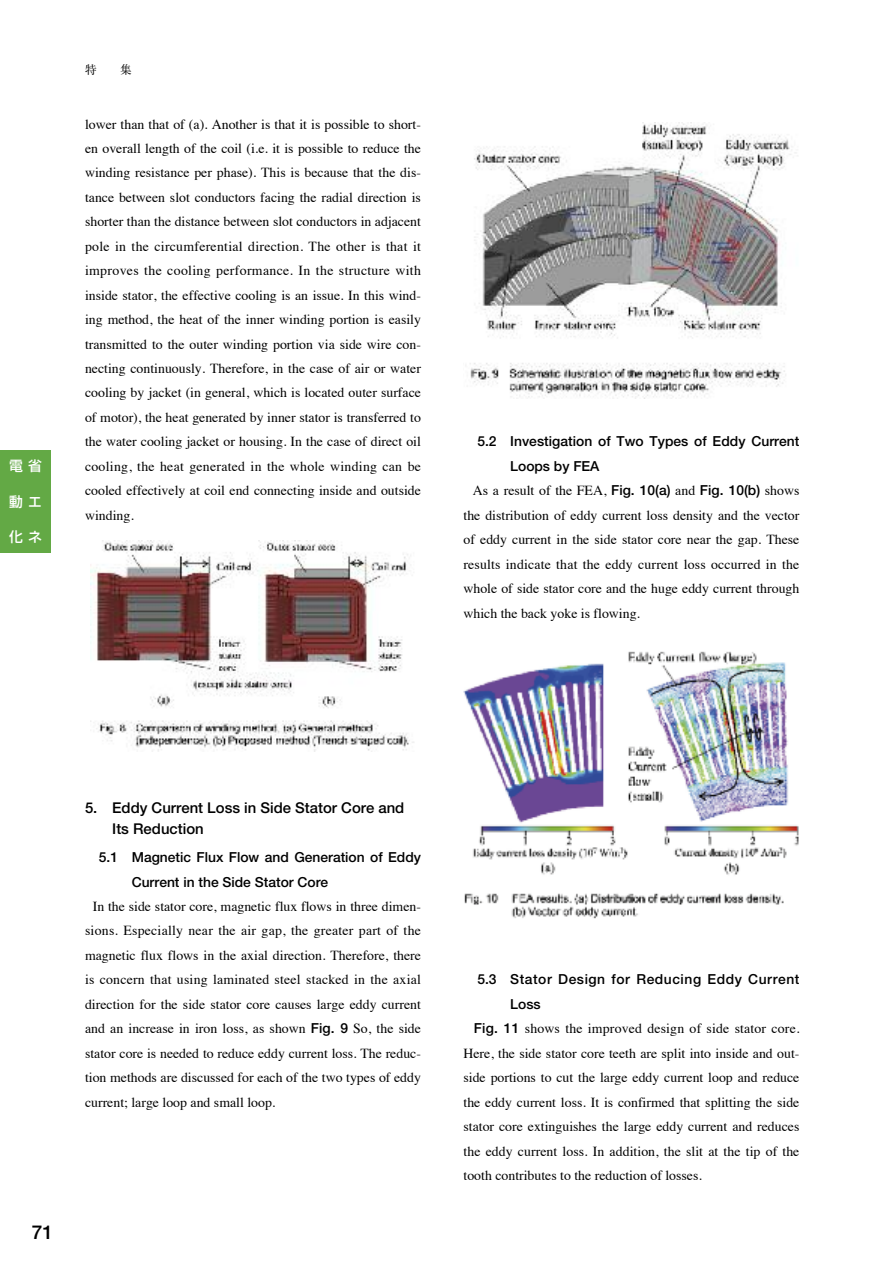
<style>
.page{position:relative;width:893px;height:1263px;background:#fff}
.page>*{position:absolute;margin:0;border:0;box-sizing:border-box;transform-origin:0 0}
.t1{font:700 19.2px "Futo Go B101";color:#000}
.t2{font:700 14.85px/21.3px "Futo Go B101";color:#000}
.t3{font:13.8px/24.5px "Times";color:#000;text-align:justify}
.t4{font:700 13.8px/24.5px "Futo Go B101";color:#000}
.t5{font:700 13.8px/24.5px "Futo Go B101";letter-spacing:.04em;color:#000}
.t6{font:500 13.8px "Shin Go";color:#fff}
.t7{font:11.7px "Ryumin";color:#000}
.s1{font-family:"Futo Go B101";font-weight:700}
</style>
<div class="page">
<div style="left:0;top:451px;width:51px;height:102px;background:#63a945"></div>
<img style="left:90px;top:540px;width:324px;height:212px">
<img style="left:470px;top:123px;width:326px;height:275px">
<img style="left:463px;top:651px;width:336px;height:268px">
<p class="t6" style="left:9px;top:457px;width:34px">電省</p>
<p class="t6" style="left:9px;top:493px;width:34px">動エ</p>
<p class="t6" style="left:9px;top:528px;width:34px">化ネ</p>
<p class="t7" style="left:85px;top:62px;width:13px">特</p>
<p class="t7" style="left:120px;top:62px;width:13px">集</p>
<p class="t3" style="left:85px;top:113px;width:337px">lower than that of (a). Another is that it is possible to short&shy;en overall length of the coil (i.e. it is possible to reduce the winding resistance per phase). This is because that the dis&shy;tance between slot conductors facing the radial direction is shorter than the distance between slot conductors in adjacent pole in the circumferential direction. The other is that it improves the cooling performance. In the structure with inside stator, the effective cooling is an issue. In this wind&shy;ing method, the heat of the inner winding portion is easily transmitted to the outer winding portion via side wire con&shy;necting continuously. Therefore, in the case of air or water cooling by jacket (in general, which is located outer surface of motor), the heat generated by inner stator is transferred to the water cooling jacket or housing. In the case of direct oil cooling, the heat generated in the whole winding can be cooled effectively at coil end connecting inside and outside winding.</p>
<p class="t4" style="left:510px;top:429px;width:291px;text-indent:-33px">5.2 Investigation of Two Types of Eddy Current<br>Loops by FEA</p>
<p class="t3" style="left:463px;top:480px;width:337px;text-indent:9px">As a result of the FEA, <span class="s1">Fig. 10(a)</span> and <span class="s1">Fig. 10(b)</span> shows the distribution of eddy current loss density and the vector of eddy current in the side stator core near the gap. These results indicate that the eddy current loss occurred in the whole of side stator core and the huge eddy current through which the back yoke is flowing.</p>
<p class="t2" style="left:112px;top:797px;width:294px;text-indent:-27px">5. Eddy Current Loss in Side Stator Core and<br>Its Reduction</p>
<p class="t4" style="left:132px;top:845px;width:291px;text-indent:-33px">5.1 Magnetic Flux Flow and Generation of Eddy<br>Current in the Side Stator Core</p>
<p class="t3" style="left:85px;top:895px;width:337px;text-indent:8px">In the side stator core, magnetic flux flows in three dimen&shy;sions. Especially near the air gap, the greater part of the magnetic flux flows in the axial direction. Therefore, there is concern that using laminated steel stacked in the axial direction for the side stator core causes large eddy current and an increase in iron loss, as shown <span class="s1">Fig. 9</span> So, the side stator core is needed to reduce eddy current loss. The reduc&shy;tion methods are discussed for each of the two types of eddy current; large loop and small loop.</p>
<h1 class="t1" style="left:32px;top:1221px;width:23px">71</h1>
<p class="t5" style="left:510px;top:967px;width:291px;text-indent:-33px">5.3 Stator Design for Reducing Eddy Current<br>Loss</p>
<p class="t3" style="left:463px;top:1017px;width:337px;text-indent:10px"><span class="s1">Fig. 11</span> shows the improved design of side stator core.<br>Here, the side stator core teeth are split into inside and out&shy;side portions to cut the large eddy current loop and reduce the eddy current loss. It is confirmed that splitting the side stator core extinguishes the large eddy current and reduces the eddy current loss. In addition, the slit at the tip of the tooth contributes to the reduction of losses.</p>
</div>
